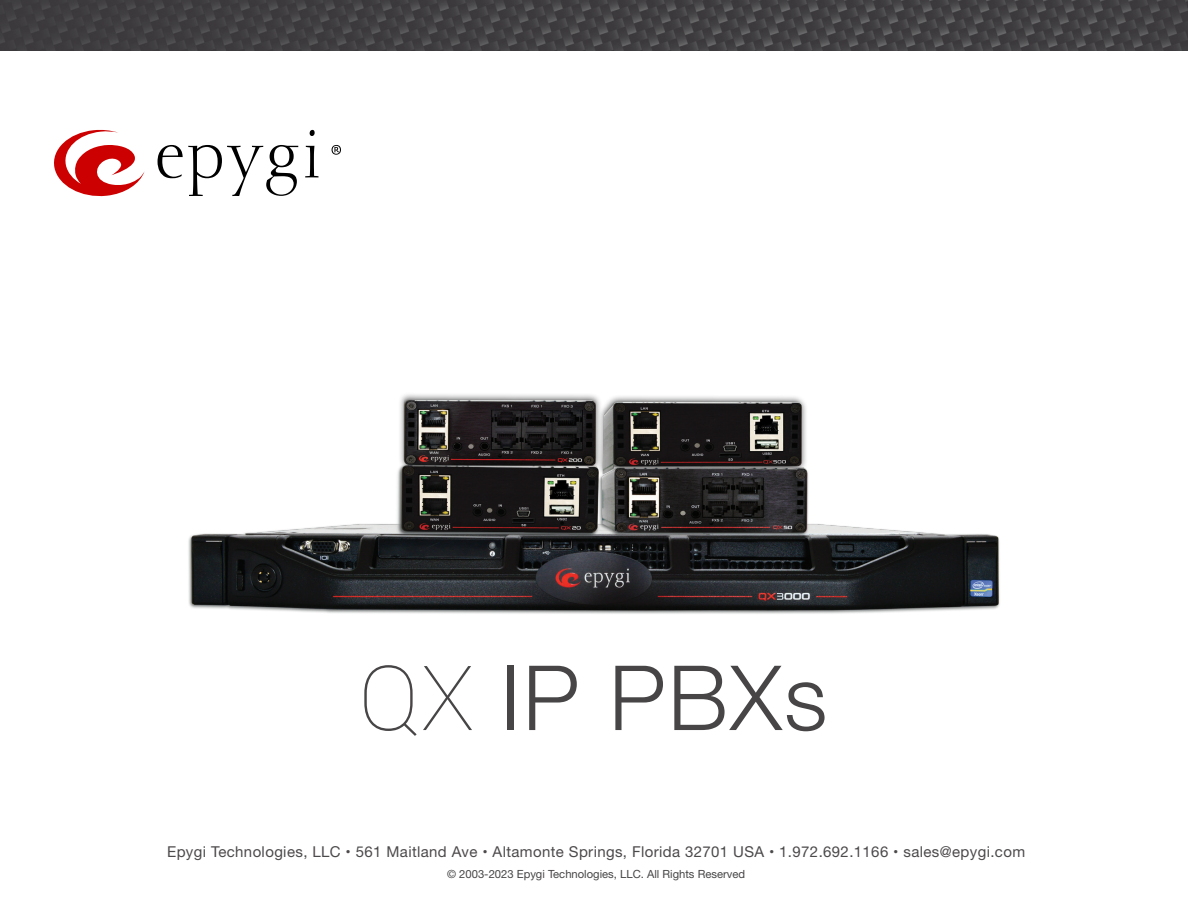
<style>
.page{position:relative;width:1188px;height:918px;background:#fff}
.page>*{position:absolute;margin:0;border:0;box-sizing:border-box;transform-origin:0 0}
.t1{font:300 90px "Helvetica Neue";letter-spacing:.025em;color:#474546}
.t2{font:15px "Helvetica Neue";letter-spacing:.025em;color:#4c494b}
.t3{font:11.25px "Helvetica Neue";color:#474546}
.s1{font-family:"Roboto";font-weight:100}
</style>
<div class="page">
<svg style="left:332px;top:145px;width:9px;height:10px"></svg>
<svg style="left:305px;top:130px;width:14px;height:47px"></svg>
<svg style="left:158px;top:145px;width:140px;height:51px"></svg>
<svg style="left:54px;top:129px;width:91px;height:68px"></svg>
<img style="left:0;top:0;width:1188px;height:51px">
<img style="left:188px;top:394px;width:812px;height:220px">
<h1 class="t1" style="left:358px;top:625px;width:470px"><span class="s1">QX</span> IP PBXs</h1>
<p class="t2" style="left:167px;top:841px;width:860px">Epygi Technologies, LLC • 561 Maitland Ave • Altamonte Springs, Florida 32701 USA • 1.972.692.1166 • sales@epygi.com</p>
<p class="t3" style="left:447px;top:866px;width:300px">© 2003-2023 Epygi Technologies, LLC. All Rights Reserved</p>
</div>
